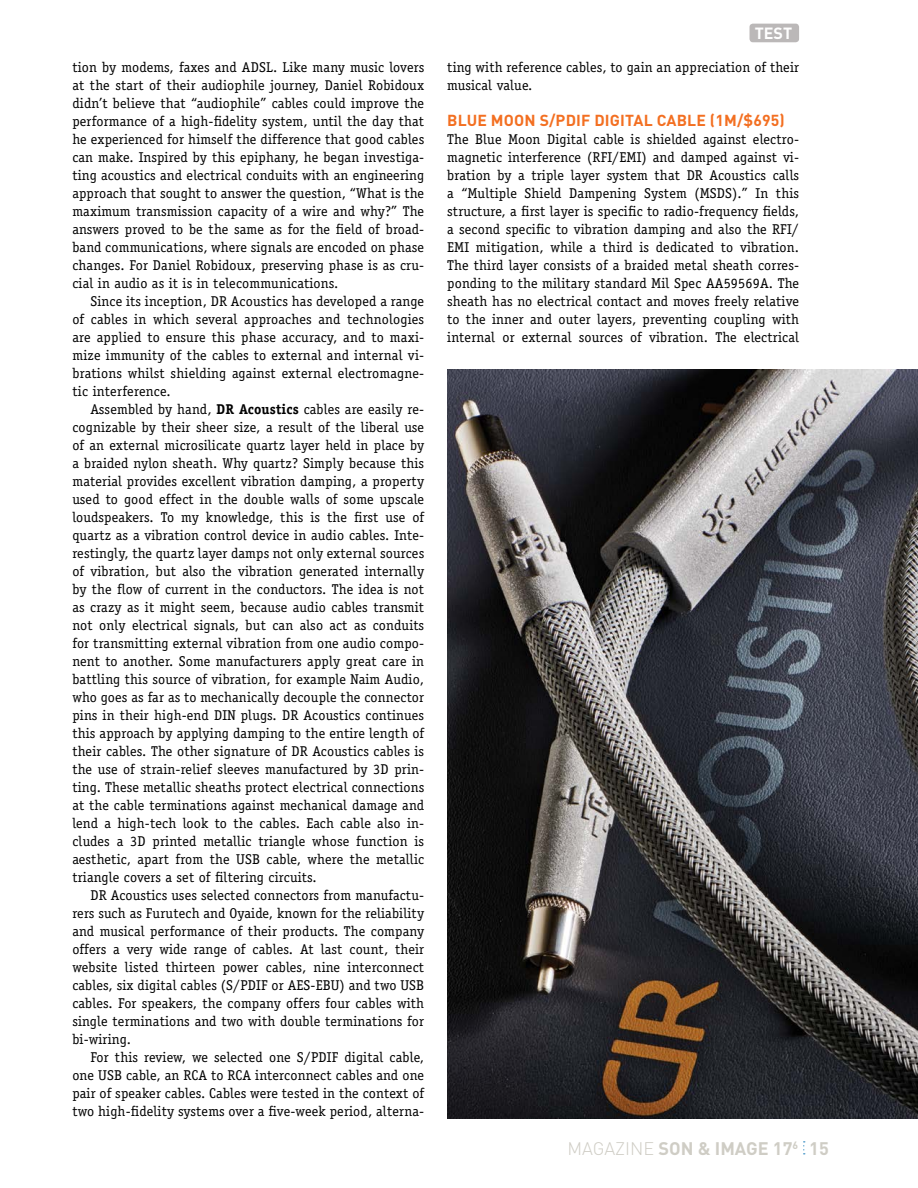
<style>
.page{position:relative;width:918px;height:1188px;background:#fff}
.page>*{position:absolute;margin:0;border:0;box-sizing:border-box;transform-origin:0 0}
.t1{font:700 18px "DIN";color:#cfcdc5}
.t2{font:700 16.05px "DIN";color:#fff}
.t3{font:700 15.75px "DIN";letter-spacing:.01em;color:#f36f21}
.t4{font:14.25px/18px "Officina Serif";letter-spacing:.01em;color:#000;text-align:justify}
.s1{font-weight:700}
.s2{font-weight:300}
</style>
<div class="page">
<svg style="left:803px;top:1141px;width:2px;height:14px"></svg>
<img style="left:447px;top:369px;width:471px;height:750px">
<div style="left:750px;top:24px;width:49px;height:18px;background:#bbb8b8;border-radius:3px"></div>
<p class="t4" style="left:72px;top:59px;width:353px">tion by modems, faxes and ADSL. Like many music lovers at the start of their audiophile journey, Daniel Robidoux didn’t believe that “audiophile” cables could improve the performance of a high-fidelity system, until the day that he experienced for himself the difference that good cables can make. Inspired by this epiphany, he began investiga&shy;ting acoustics and electrical conduits with an engineering approach that sought to answer the question, “What is the maximum transmission capacity of a wire and why?” The answers proved to be the same as for the field of broad&shy;band communications, where signals are encoded on phase changes. For Daniel Robidoux, preserving phase is as cru&shy;cial in audio as it is in telecommunications.</p>
<p class="t4" style="left:72px;top:293px;width:353px;text-indent:18px">Since its inception, DR Acoustics has developed a range of cables in which several approaches and technologies are applied to ensure this phase accuracy, and to maxi&shy;mize immunity of the cables to external and internal vi&shy;brations whilst shielding against external electromagne&shy;tic interference.</p>
<p class="t4" style="left:72px;top:401px;width:353px;text-indent:18px">Assembled by hand, <span class="s1">DR Acoustics</span> cables are easily re&shy;cognizable by their sheer size, a result of the liberal use of an external microsilicate quartz layer held in place by a braided nylon sheath. Why quartz? Simply because this material provides excellent vibration damping, a property used to good effect in the double walls of some upscale loudspeakers. To my knowledge, this is the first use of quartz as a vibration control device in audio cables. Inte&shy;restingly, the quartz layer damps not only external sources of vibration, but also the vibration generated internally by the flow of current in the conductors. The idea is not as crazy as it might seem, because audio cables transmit not only electrical signals, but can also act as conduits for transmitting external vibration from one audio compo&shy;nent to another. Some manufacturers apply great care in battling this source of vibration, for example Naim Audio, who goes as far as to mechanically decouple the connector pins in their high-end DIN plugs. DR Acoustics continues this approach by applying damping to the entire length of their cables. The other signature of DR Acoustics cables is the use of strain-relief sleeves manufactured by 3D prin&shy;ting. These metallic sheaths protect electrical connections at the cable terminations against mechanical damage and lend a high-tech look to the cables. Each cable also in&shy;cludes a 3D printed metallic triangle whose function is aesthetic, apart from the USB cable, where the metallic triangle covers a set of filtering circuits.</p>
<p class="t4" style="left:72px;top:887px;width:353px;text-indent:18px">DR Acoustics uses selected connectors from manufactu&shy;rers such as Furutech and Oyaide, known for the reliability and musical performance of their products. The company offers a very wide range of cables. At last count, their website listed thirteen power cables, nine interconnect cables, six digital cables (S/PDIF or AES-EBU) and two USB cables. For speakers, the company offers four cables with single terminations and two with double terminations for bi-wiring.</p>
<p class="t4" style="left:72px;top:1049px;width:353px;text-indent:18px">For this review, we selected one S/PDIF digital cable, one USB cable, an RCA to RCA interconnect cables and one pair of speaker cables. Cables were tested in the context of two high-fidelity systems over a five-week period, alterna-</p>
<p class="t2" style="left:755px;top:26px;width:39px">TEST</p>
<p class="t4" style="left:447px;top:59px;width:353px">ting with reference cables, to gain an appreciation of their musical value.</p>
<p class="t3" style="left:447px;top:113px;width:339px">BLUE MOON S/PDIF DIGITAL CABLE (1M/$695)</p>
<p class="t4" style="left:447px;top:131px;width:353px">The Blue Moon Digital cable is shielded against electro&shy;magnetic interference (RFI/EMI) and damped against vi&shy;bration by a triple layer system that DR Acoustics calls a “Multiple Shield Dampening System (MSDS).” In this structure, a first layer is specific to radio-frequency fields, a second specific to vibration damping and also the RFI/ EMI mitigation, while a third is dedicated to vibration.<br>The third layer consists of a braided metal sheath corres&shy;ponding to the military standard Mil Spec AA59569A. The sheath has no electrical contact and moves freely relative to the inner and outer layers, preventing coupling with internal or external sources of vibration. The electrical</p>
<p class="t1" style="left:568px;top:1140px;width:263px"><span class="s2">MAGAZINE</span> SON &amp; IMAGE 17<sup>6</sup> 15</p>
</div>
